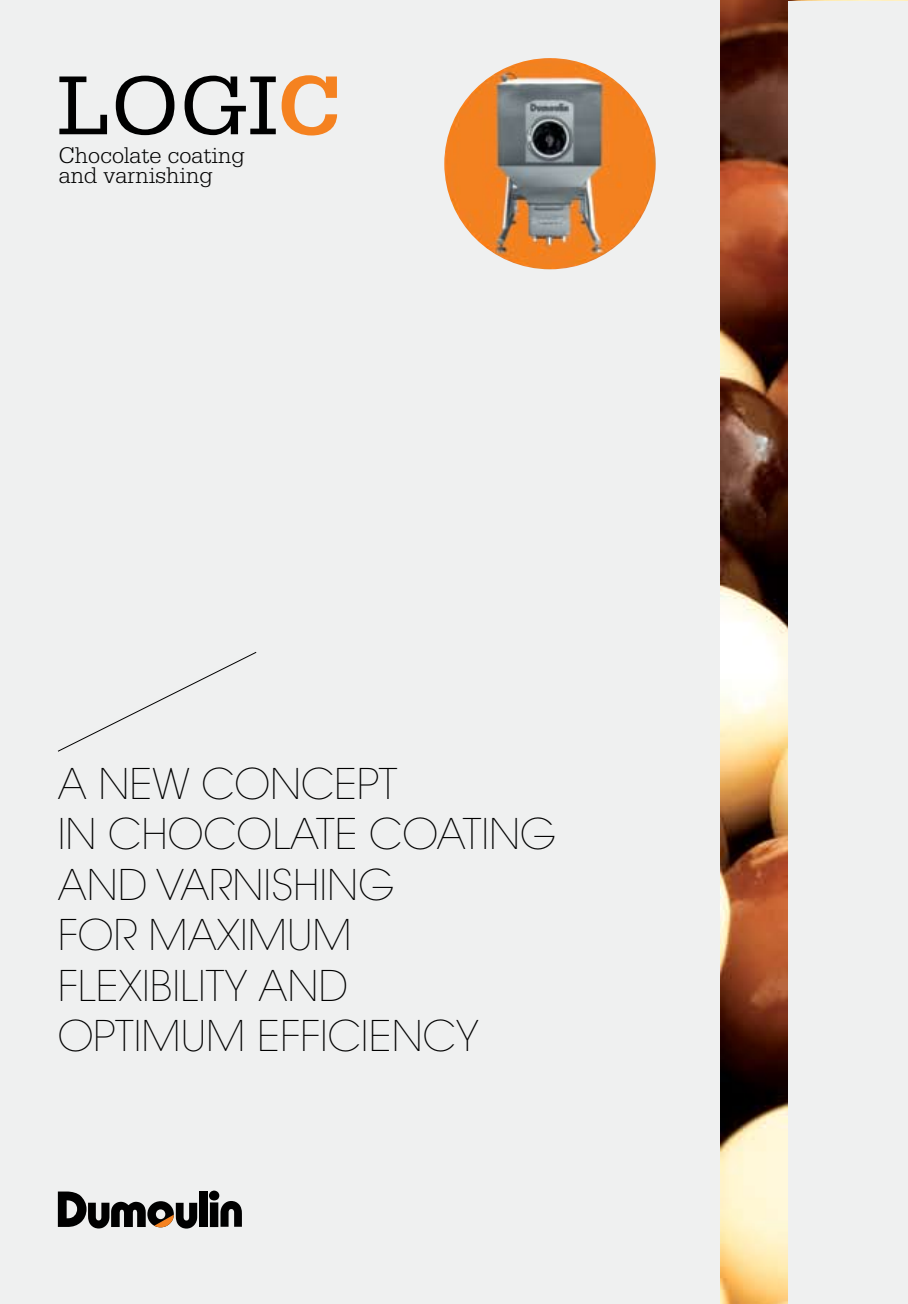
<style>
.page{position:relative;width:908px;height:1304px;background:#fff}
.page>*{position:absolute;margin:0;border:0;box-sizing:border-box;transform-origin:0 0}
.t1{font:88.4px "Serifa";color:#000}
.t2{font:200 42px/50.4px "Avant Garde";color:#000}
.t3{font:300 24px/20px "Serifa";color:#000}
.s1{font-weight:700;color:#f58220}
</style>
<div class="page">
<div style="left:0;top:0;width:755px;height:1304px;background:#eff0f0"></div>
<img style="left:720px;top:0;width:187px;height:1304px">
<div style="left:788px;top:1px;width:119px;height:1303px;background:#eff0f0"></div>
<img style="left:444px;top:58px;width:211px;height:211px;border-radius:106px">
<svg style="left:58px;top:1191px;width:139px;height:38px"></svg>
<div style="left:199px;top:1192px;width:8px;height:35px;background:#000"></div>
<svg style="left:209px;top:1191px;width:33px;height:36px"></svg>
<svg style="left:57px;top:652px;width:200px;height:100px"></svg>
<h1 class="t1" style="left:57px;top:56px;width:286px">LOGI<span class="s1">C</span></h1>
<p class="t3" style="left:59px;top:146px;width:188px">Chocolate coating and varnishing</p>
<p class="t2" style="left:58px;top:760px;width:499px">A NEW CONCEPT<br>IN CHOCOLATE COATING<br>AND VARNISHING<br>FOR MAXIMUM<br>FLEXIBILITY AND<br>OPTIMUM EFFICIENCY</p>
</div>
